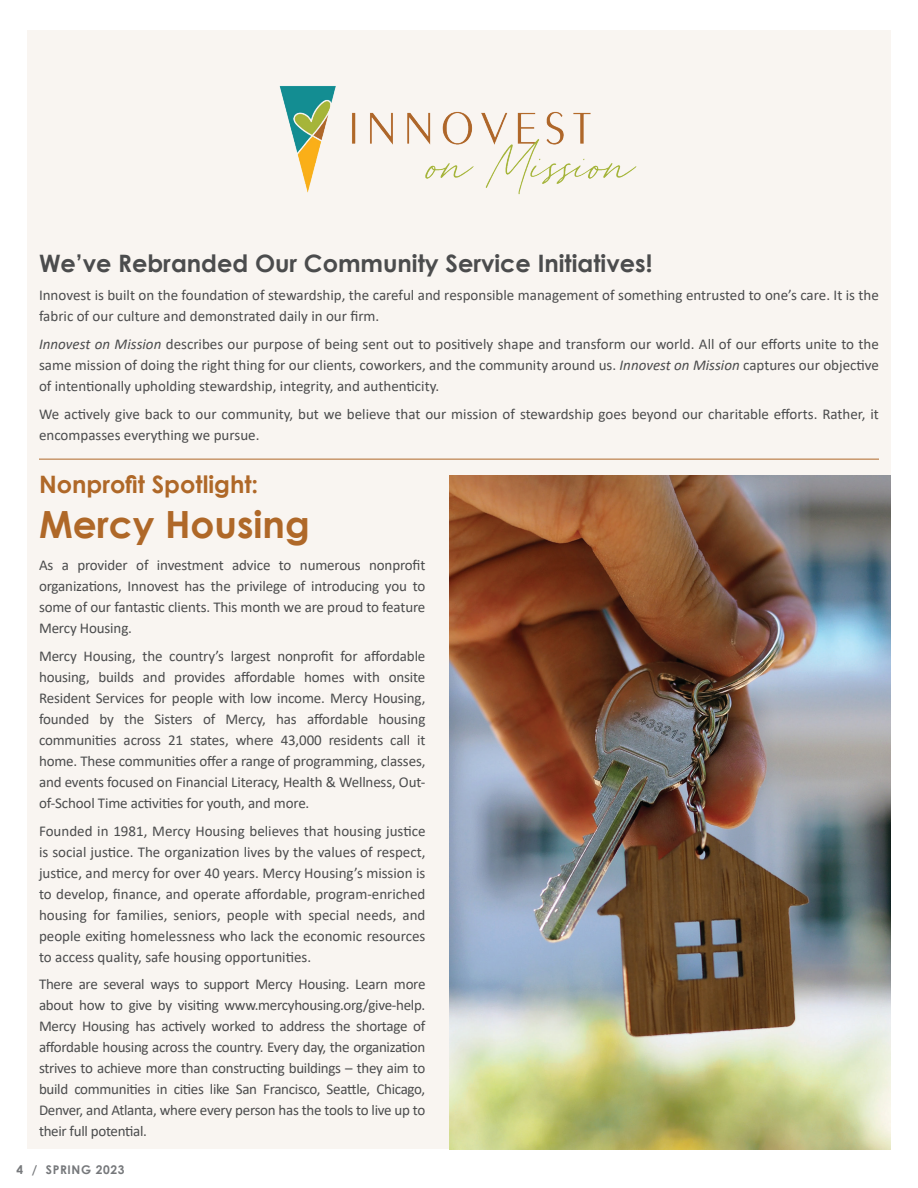
<style>
.page{position:relative;width:918px;height:1188px;background:#fff}
.page>*{position:absolute;margin:0;border:0;box-sizing:border-box;transform-origin:0 0}
.t1{font:700 37.5px "Century Gothic";color:#af6828}
.t2{font:700 24px "Century Gothic";color:#4b4c4d}
.t3{font:700 24px "Century Gothic";color:#af6828}
.t4{font:15px/21px "Calibri";color:#4b4c4d;text-align:justify}
.t5{font:700 12px "Century Gothic";letter-spacing:.05em;color:#76787b}
.s1{font-style:italic}
</style>
<div class="page">
<div style="left:27px;top:30px;width:864px;height:1119px;background:#f9f5f1"></div>
<img style="left:279px;top:86px;width:358px;height:109px">
<img style="left:449px;top:475px;width:442px;height:674px">
<hr style="left:39px;top:459px;width:840px;height:1px;background:#af6828">
<h2 class="t2" style="left:39px;top:245px;width:615px">We’ve Rebranded Our Community Service Initiatives!</h2>
<p class="t4" style="left:39px;top:284px;width:841px">Innovest is built on the foundation of stewardship, the careful and responsible management of something entrusted to one’s care. It is the fabric of our culture and demonstrated daily in our firm.</p>
<p class="t4" style="left:39px;top:333px;width:841px"><span class="s1">Innovest on Mission</span> describes our purpose of being sent out to positively shape and transform our world. All of our efforts unite to the same mission of doing the right thing for our clients, coworkers, and the community around us. <span class="s1">Innovest on Mission</span> captures our objective of intentionally upholding stewardship, integrity, and authenticity.</p>
<p class="t4" style="left:39px;top:403px;width:841px">We actively give back to our community, but we believe that our mission of stewardship goes beyond our charitable efforts. Rather, it encompasses everything we pursue.</p>
<h2 class="t3" style="left:39px;top:466px;width:221px">Nonprofit Spotlight:</h2>
<h1 class="t1" style="left:39px;top:496px;width:272px">Mercy Housing</h1>
<p class="t4" style="left:39px;top:554px;width:388px">As a provider of investment advice to numerous nonprofit organizations, Innovest has the privilege of introducing you to some of our fantastic clients. This month we are proud to feature Mercy Housing.</p>
<p class="t4" style="left:39px;top:645px;width:388px">Mercy Housing, the country’s largest nonprofit for affordable housing, builds and provides affordable homes with onsite Resident Services for people with low income. Mercy Housing, founded by the Sisters of Mercy, has affordable housing communities across 21 states, where 43,000 residents call it home. These communities offer a range of programming, classes, and events focused on Financial Literacy, Health &amp; Wellness, Out&shy;of-School Time activities for youth, and more.</p>
<p class="t4" style="left:39px;top:820px;width:388px">Founded in 1981, Mercy Housing believes that housing justice is social justice. The organization lives by the values of respect, justice, and mercy for over 40 years. Mercy Housing’s mission is to develop, finance, and operate affordable, program-enriched housing for families, seniors, people with special needs, and people exiting homelessness who lack the economic resources to access quality, safe housing opportunities.</p>
<p class="t4" style="left:39px;top:974px;width:388px">There are several ways to support Mercy Housing. Learn more about how to give by visiting www.mercyhousing.org/give-help.<br>Mercy Housing has actively worked to address the shortage of affordable housing across the country. Every day, the organization strives to achieve more than constructing buildings – they aim to build communities in cities like San Francisco, Seattle, Chicago, Denver, and Atlanta, where every person has the tools to live up to their full potential.</p>
<p class="t5" style="left:17px;top:1161px;width:109px">4 / SPRING 2023</p>
</div>
